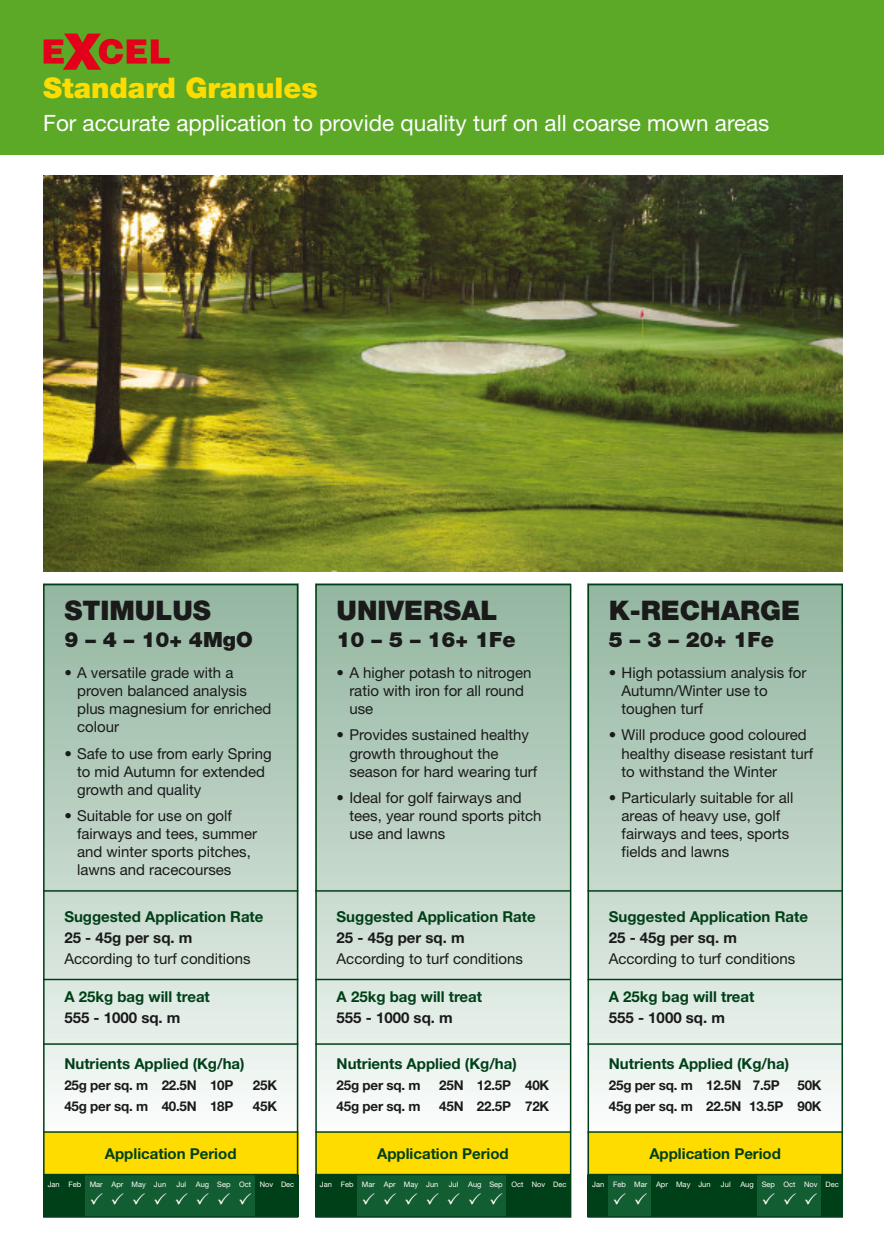
<style>
.page{position:relative;width:884px;height:1260px;background:#fff}
.page>*{position:absolute;margin:0;border:0;box-sizing:border-box;transform-origin:0 0}
.t1{font:900 28.5px "Helvetica Neue";color:#ffdc00}
.t2{font:900 27px "Helvetica Neue";color:#1a1a1a}
.t3{font:22.5px "Helvetica Neue";color:#fff}
.t4{font:900 21px "Helvetica Neue";color:#1a1a1a}
.t5{font:15px/18px "Helvetica Neue";color:#1a1a1a}
.t6{font:700 15px "Helvetica Neue";color:#004018}
.t7{font:700 15px "Helvetica Neue";color:#1a1a1a}
.t8{font:700 13.5px/21px "Helvetica Neue";letter-spacing:-.015em;color:#1a1a1a;text-align:right}
.t9{font:7.5px "Helvetica Neue";color:#fff}
</style>
<div class="page">
<div style="left:587px;top:584px;width:255px;height:548px;background:linear-gradient(to bottom,#91b49e,#f5f9f6)"></div>
<div style="left:315px;top:584px;width:255px;height:548px;background:linear-gradient(to bottom,#91b49e,#f5f9f6)"></div>
<div style="left:43px;top:584px;width:255px;height:548px;background:linear-gradient(to bottom,#91b49e,#f5f9f6)"></div>
<div style="left:0;top:0;width:884px;height:154px;background:#5ca827"></div>
<img style="left:43px;top:175px;width:799px;height:396px">
<svg style="left:44px;top:34px;width:125px;height:36px"></svg>
<hr style="left:43px;top:1130px;width:255px;height:1px;background:#fff">
<hr style="left:315px;top:1130px;width:255px;height:1px;background:#fff">
<hr style="left:587px;top:1130px;width:255px;height:1px;background:#fff">
<div style="left:43px;top:1174px;width:21px;height:43px;background:#004018"></div>
<div style="left:64px;top:1174px;width:22px;height:43px;background:#004018"></div>
<div style="left:86px;top:1174px;width:21px;height:43px;background:#135d32"></div>
<div style="left:107px;top:1174px;width:21px;height:43px;background:#135d32"></div>
<div style="left:128px;top:1174px;width:21px;height:43px;background:#135d32"></div>
<div style="left:149px;top:1174px;width:22px;height:43px;background:#135d32"></div>
<div style="left:171px;top:1174px;width:21px;height:43px;background:#135d32"></div>
<div style="left:192px;top:1174px;width:21px;height:43px;background:#135d32"></div>
<div style="left:213px;top:1174px;width:21px;height:43px;background:#135d32"></div>
<div style="left:234px;top:1174px;width:22px;height:43px;background:#135d32"></div>
<div style="left:256px;top:1174px;width:21px;height:43px;background:#004018"></div>
<div style="left:277px;top:1174px;width:21px;height:43px;background:#004018"></div>
<div style="left:43px;top:1131px;width:255px;height:43px;background:#ffdc00"></div>
<hr style="left:43px;top:1173px;width:255px;height:2px;background:#004018">
<div style="left:587px;top:1174px;width:22px;height:43px;background:#004018"></div>
<div style="left:609px;top:1174px;width:21px;height:43px;background:#135d32"></div>
<div style="left:630px;top:1174px;width:21px;height:43px;background:#135d32"></div>
<div style="left:651px;top:1174px;width:21px;height:43px;background:#004018"></div>
<div style="left:672px;top:1174px;width:22px;height:43px;background:#004018"></div>
<div style="left:694px;top:1174px;width:21px;height:43px;background:#004018"></div>
<div style="left:715px;top:1174px;width:21px;height:43px;background:#004018"></div>
<div style="left:736px;top:1174px;width:21px;height:43px;background:#004018"></div>
<div style="left:757px;top:1174px;width:22px;height:43px;background:#135d32"></div>
<div style="left:779px;top:1174px;width:21px;height:43px;background:#135d32"></div>
<div style="left:800px;top:1174px;width:21px;height:43px;background:#135d32"></div>
<div style="left:821px;top:1174px;width:21px;height:43px;background:#004018"></div>
<div style="left:587px;top:1131px;width:255px;height:43px;background:#ffdc00"></div>
<hr style="left:587px;top:1173px;width:255px;height:2px;background:#004018">
<div style="left:315px;top:1174px;width:21px;height:43px;background:#004018"></div>
<div style="left:336px;top:1174px;width:22px;height:43px;background:#004018"></div>
<div style="left:358px;top:1174px;width:21px;height:43px;background:#135d32"></div>
<div style="left:379px;top:1174px;width:21px;height:43px;background:#135d32"></div>
<div style="left:400px;top:1174px;width:21px;height:43px;background:#135d32"></div>
<div style="left:421px;top:1174px;width:22px;height:43px;background:#135d32"></div>
<div style="left:443px;top:1174px;width:21px;height:43px;background:#135d32"></div>
<div style="left:464px;top:1174px;width:21px;height:43px;background:#135d32"></div>
<div style="left:485px;top:1174px;width:22px;height:43px;background:#135d32"></div>
<div style="left:507px;top:1174px;width:21px;height:43px;background:#004018"></div>
<div style="left:528px;top:1174px;width:21px;height:43px;background:#004018"></div>
<div style="left:549px;top:1174px;width:21px;height:43px;background:#004018"></div>
<div style="left:315px;top:1131px;width:255px;height:43px;background:#ffdc00"></div>
<hr style="left:315px;top:1173px;width:255px;height:2px;background:#004018">
<hr style="left:43px;top:1131px;width:255px;height:1px;background:#004018">
<hr style="left:315px;top:1131px;width:255px;height:1px;background:#004018">
<hr style="left:587px;top:1131px;width:255px;height:1px;background:#004018">
<hr style="left:43px;top:890px;width:255px;height:1px;background:#004018">
<hr style="left:315px;top:890px;width:255px;height:1px;background:#004018">
<hr style="left:587px;top:890px;width:255px;height:1px;background:#004018">
<hr style="left:43px;top:1043px;width:255px;height:1px;background:#004018">
<hr style="left:315px;top:1043px;width:255px;height:1px;background:#004018">
<hr style="left:587px;top:1043px;width:255px;height:1px;background:#004018">
<hr style="left:43px;top:978px;width:255px;height:2px;background:#004018">
<hr style="left:315px;top:978px;width:255px;height:2px;background:#004018">
<hr style="left:587px;top:978px;width:255px;height:2px;background:#004018">
<div style="left:315px;top:584px;width:256px;height:633px;border:1px solid #004018"></div>
<div style="left:587px;top:584px;width:256px;height:633px;border:1px solid #004018"></div>
<div style="left:43px;top:584px;width:255px;height:633px;border:1px solid #004018"></div>
<h1 class="t1" style="left:43px;top:77px;width:276px">Standard Granules</h1>
<h3 class="t3" style="left:43px;top:114px;width:728px">For accurate application to provide quality turf on all coarse mown areas</h3>
<h2 class="t2" style="left:64px;top:600px;width:148px">STIMULUS</h2>
<h3 class="t4" style="left:64px;top:632px;width:190px">9 – 4 – 10+ 4MgO</h3>
<p class="t5" style="left:77px;top:665px;width:196px;text-indent:-13px">• A versatile grade with a proven balanced analysis plus magnesium for enriched colour</p>
<p class="t5" style="left:77px;top:745px;width:196px;text-indent:-13px">• Safe to use from early Spring to mid Autumn for extended growth and quality</p>
<p class="t5" style="left:77px;top:808px;width:181px;text-indent:-13px">• Suitable for use on golf fairways and tees, summer and winter sports pitches, lawns and racecourses</p>
<p class="t6" style="left:64px;top:910px;width:201px">Suggested Application Rate</p>
<p class="t7" style="left:64px;top:931px;width:130px">25 - 45g per sq. m</p>
<p class="t5" style="left:64px;top:950px;width:188px">According to turf conditions</p>
<p class="t6" style="left:64px;top:990px;width:147px">A 25kg bag will treat</p>
<p class="t7" style="left:64px;top:1011px;width:118px">555 - 1000 sq. m</p>
<p class="t6" style="left:64px;top:1057px;width:182px">Nutrients Applied (Kg/ha)</p>
<p class="t8" style="left:64px;top:1075px;width:171px">25g per sq. m 22.5N 10P</p>
<p class="t8" style="left:253px;top:1075px;width:26px">25K</p>
<p class="t8" style="left:64px;top:1096px;width:171px">45g per sq. m 40.5N 18P</p>
<p class="t8" style="left:253px;top:1096px;width:26px">45K</p>
<p class="t6" style="left:105px;top:1147px;width:133px">Application Period</p>
<p class="t9" style="left:48px;top:1181px;width:120px">Jan Feb Mar Apr May Jun</p>
<p class="t9" style="left:176px;top:1181px;width:11px">Jul</p>
<p class="t9" style="left:196px;top:1181px;width:100px">Aug Sep Oct Nov Dec</p>
<h2 class="t2" style="left:336px;top:600px;width:162px">UNIVERSAL</h2>
<h3 class="t4" style="left:336px;top:632px;width:181px">10 – 5 – 16+ 1Fe</h3>
<p class="t5" style="left:349px;top:665px;width:184px;text-indent:-13px">• A higher potash to nitrogen ratio with iron for all round use</p>
<p class="t5" style="left:349px;top:727px;width:189px;text-indent:-13px">• Provides sustained healthy growth throughout the season for hard wearing turf</p>
<p class="t5" style="left:349px;top:790px;width:194px;text-indent:-13px">• Ideal for golf fairways and tees, year round sports pitch use and lawns</p>
<p class="t6" style="left:336px;top:910px;width:201px">Suggested Application Rate</p>
<p class="t7" style="left:336px;top:931px;width:130px">25 - 45g per sq. m</p>
<p class="t5" style="left:336px;top:950px;width:188px">According to turf conditions</p>
<p class="t6" style="left:336px;top:990px;width:147px">A 25kg bag will treat</p>
<p class="t7" style="left:336px;top:1011px;width:118px">555 - 1000 sq. m</p>
<p class="t6" style="left:336px;top:1057px;width:182px">Nutrients Applied (Kg/ha)</p>
<p class="t8" style="left:336px;top:1075px;width:85px">25g per sq. m</p>
<p class="t8" style="left:439px;top:1075px;width:111px">25N 12.5P 40K</p>
<p class="t8" style="left:336px;top:1096px;width:85px">45g per sq. m</p>
<p class="t8" style="left:439px;top:1096px;width:111px">45N 22.5P 72K</p>
<p class="t6" style="left:377px;top:1147px;width:133px">Application Period</p>
<p class="t9" style="left:320px;top:1181px;width:120px">Jan Feb Mar Apr May Jun</p>
<p class="t9" style="left:449px;top:1181px;width:11px">Jul</p>
<p class="t9" style="left:468px;top:1181px;width:100px">Aug Sep Oct Nov Dec</p>
<h2 class="t2" style="left:609px;top:600px;width:193px">K-RECHARGE</h2>
<h3 class="t4" style="left:609px;top:632px;width:167px">5 – 3 – 20+ 1Fe</h3>
<p class="t5" style="left:621px;top:665px;width:186px;text-indent:-13px">• High potassium analysis for<br>Autumn/Winter use to toughen turf</p>
<p class="t5" style="left:621px;top:727px;width:193px;text-indent:-13px">• Will produce good coloured healthy disease resistant turf to withstand the Winter</p>
<p class="t5" style="left:621px;top:790px;width:173px;text-indent:-13px">• Particularly suitable for all areas of heavy use, golf fairways and tees, sports fields and lawns</p>
<p class="t6" style="left:609px;top:910px;width:201px">Suggested Application Rate</p>
<p class="t7" style="left:609px;top:931px;width:130px">25 - 45g per sq. m</p>
<p class="t5" style="left:609px;top:950px;width:188px">According to turf conditions</p>
<p class="t6" style="left:609px;top:990px;width:147px">A 25kg bag will treat</p>
<p class="t7" style="left:609px;top:1011px;width:118px">555 - 1000 sq. m</p>
<p class="t6" style="left:609px;top:1057px;width:182px">Nutrients Applied (Kg/ha)</p>
<p class="t8" style="left:609px;top:1075px;width:172px">25g per sq. m 12.5N 7.5P</p>
<p class="t8" style="left:609px;top:1075px;width:214px">50K<br>45g per sq. m 22.5N 13.5P 90K</p>
<p class="t6" style="left:649px;top:1147px;width:133px">Application Period</p>
<p class="t9" style="left:592px;top:1181px;width:120px">Jan Feb Mar Apr May Jun</p>
<p class="t9" style="left:721px;top:1181px;width:11px">Jul</p>
<p class="t9" style="left:740px;top:1181px;width:100px">Aug Sep Oct Nov Dec</p>
</div>
